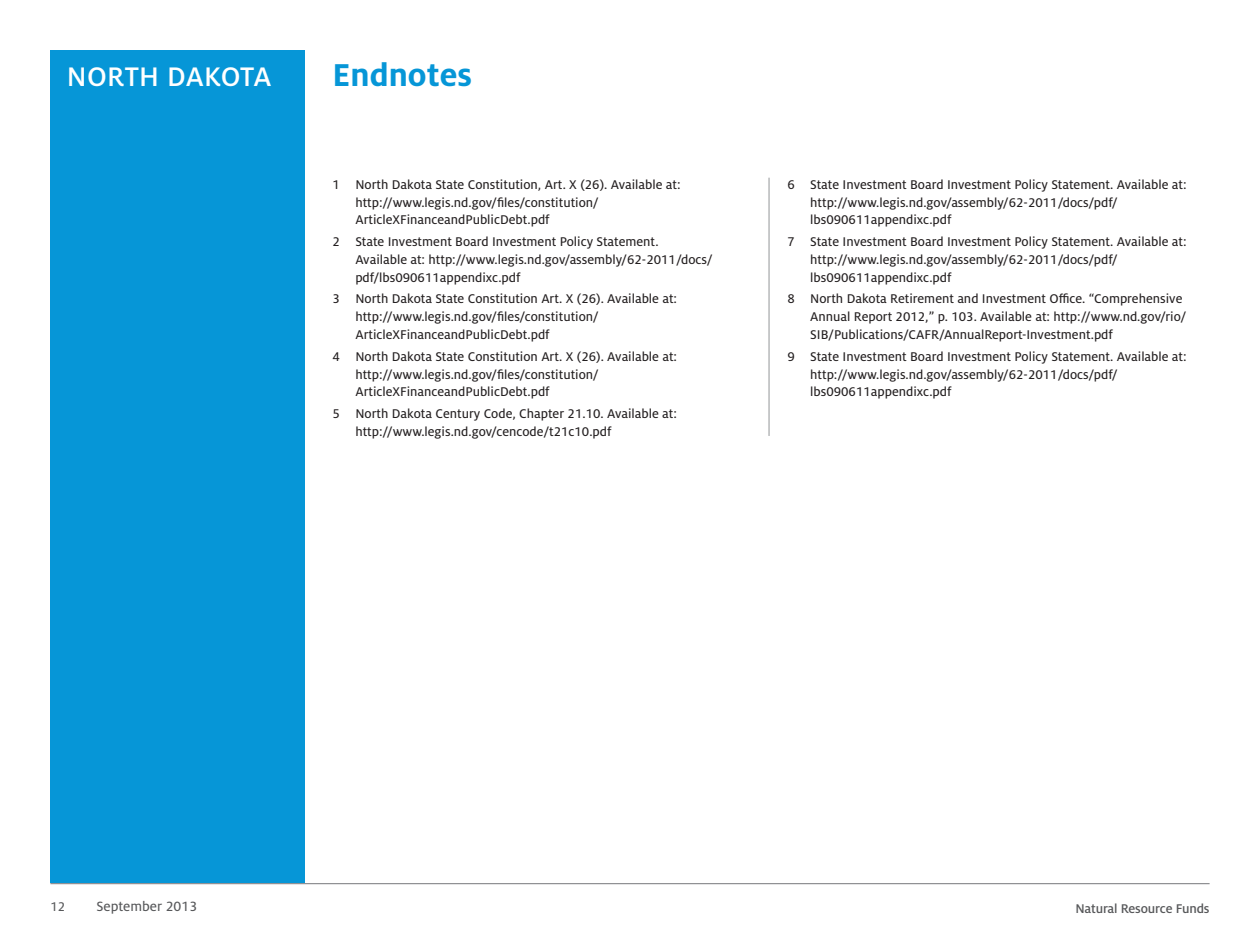
<style>
.page{position:relative;width:1260px;height:945px;background:#fff}
.page>*{position:absolute;margin:0;border:0;box-sizing:border-box;transform-origin:0 0}
.page_head{font:700 35px "Milo OT";color:#0696d7}
.t1{font:500 29.75px "Milo OT";letter-spacing:.01em;color:#fff}
.t2{font:14.88px "Milo OT Text";color:#57585a}
.endnotes{font:14px/17.8px "Milo OT Text";color:#231f20}
.t3{font:500 14px "Milo OT";letter-spacing:-.01em;color:#57585a}
.t4{font:14px "Milo OT Text";color:#57585a}
</style>
<div class="page">
<div style="left:50px;top:50px;width:255px;height:833px;background:#0696d7"></div>
<hr style="left:50px;top:883px;width:1160px;height:1px;background:#76787b">
<hr style="left:769px;top:178px;width:1px;height:258px;background:#939598">
<h2 class="t1" style="left:67px;top:60px;width:206px">NORTH DAKOTA</h2>
<p class="page_head" style="left:333px;top:55px;width:141px">Endnotes</p>
<p class="endnotes" style="left:355px;top:176px;width:327px;text-indent:-23px">1 North Dakota State Constitution, Art. X (26). Available at: http://www.legis.nd.gov/files/constitution/<br>ArticleXFinanceandPublicDebt.pdf</p>
<p class="endnotes" style="left:355px;top:233px;width:359px;text-indent:-23px">2 State Investment Board Investment Policy Statement.<br>Available at: http://www.legis.nd.gov/assembly/62-2011/docs/ pdf/lbs090611appendixc.pdf</p>
<p class="endnotes" style="left:355px;top:290px;width:323px;text-indent:-23px">3 North Dakota State Constitution Art. X (26). Available at: http://www.legis.nd.gov/files/constitution/<br>ArticleXFinanceandPublicDebt.pdf</p>
<p class="endnotes" style="left:355px;top:348px;width:323px;text-indent:-23px">4 North Dakota State Constitution Art. X (26). Available at: http://www.legis.nd.gov/files/constitution/<br>ArticleXFinanceandPublicDebt.pdf</p>
<p class="endnotes" style="left:355px;top:405px;width:323px;text-indent:-23px">5 North Dakota Century Code, Chapter 21.10. Available at: http://www.legis.nd.gov/cencode/t21c10.pdf</p>
<p class="endnotes" style="left:810px;top:176px;width:378px;text-indent:-23px">6 State Investment Board Investment Policy Statement. Available at: http://www.legis.nd.gov/assembly/62-2011/docs/pdf/ lbs090611appendixc.pdf</p>
<p class="endnotes" style="left:810px;top:233px;width:378px;text-indent:-23px">7 State Investment Board Investment Policy Statement. Available at: http://www.legis.nd.gov/assembly/62-2011/docs/pdf/ lbs090611appendixc.pdf</p>
<p class="endnotes" style="left:810px;top:290px;width:378px;text-indent:-23px">8 North Dakota Retirement and Investment Office. “Comprehensive<br>Annual Report 2012,” p. 103. Available at: http://www.nd.gov/rio/<br>SIB/Publications/CAFR/AnnualReport-Investment.pdf</p>
<p class="endnotes" style="left:810px;top:348px;width:378px;text-indent:-23px">9 State Investment Board Investment Policy Statement. Available at: http://www.legis.nd.gov/assembly/62-2011/docs/pdf/ lbs090611appendixc.pdf</p>
<p class="t4" style="left:50px;top:899px;width:16px">12</p>
<p class="t2" style="left:96px;top:898px;width:102px">September 2013</p>
<p class="t3" style="left:1075px;top:901px;width:136px">Natural Resource Funds</p>
</div>
